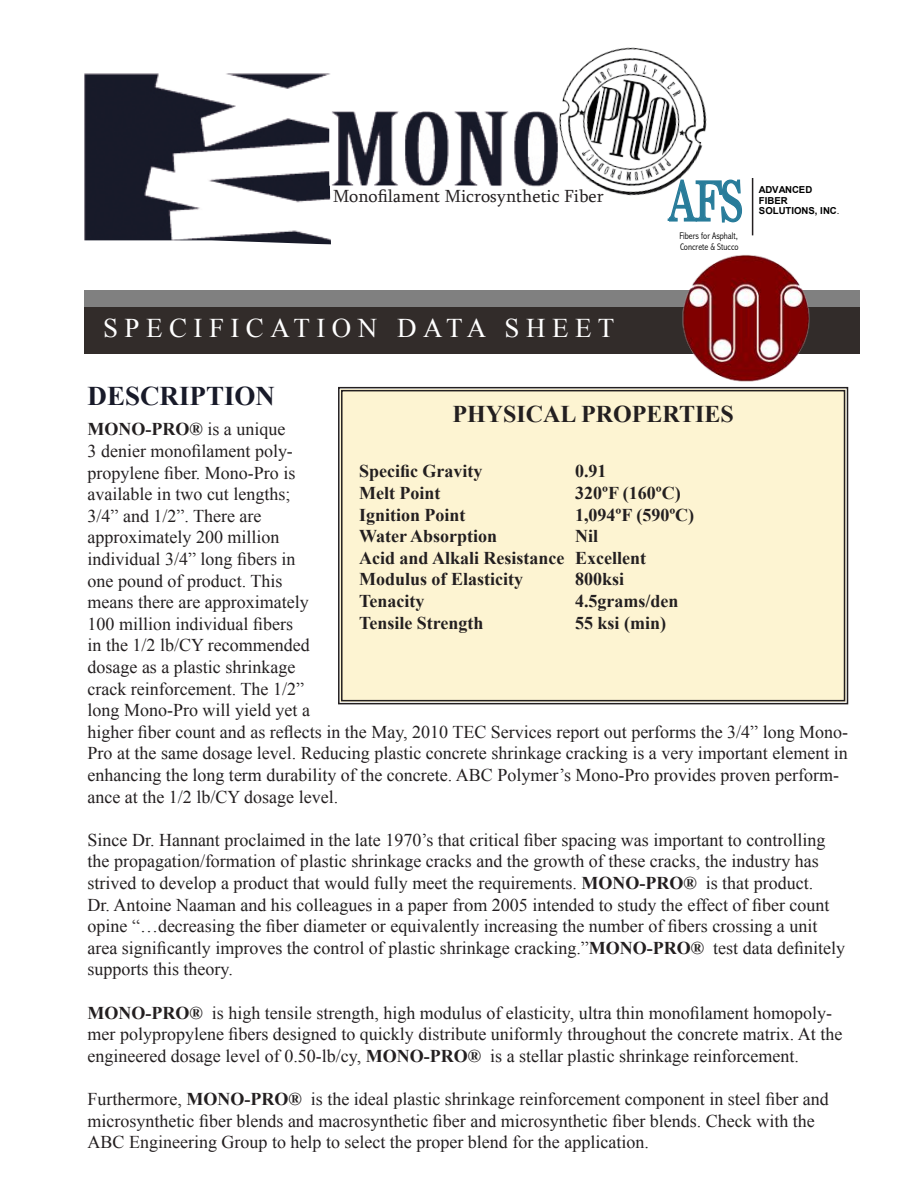
<style>
.page{position:relative;width:918px;height:1188px;background:#fff}
.page>*{position:absolute;margin:0;border:0;box-sizing:border-box;transform-origin:0 0}
.t1{font:27px "Times New Roman";letter-spacing:.24em;color:#fff}
.t2{font:700 27px "Times New Roman";color:#181a29}
.t3{font:700 24px "Times New Roman";color:#231f20}
.t4{font:18px/21.6px "Times New Roman";color:#231f20}
.t5{font:700 18px "Times New Roman";color:#231f20}
.t6{font:18px "Sylfaen";color:#231f20}
.t7{font:300 condensed 9.6px/10.9px "Abadi";color:#000}
.t8{font:700 9.6px/10.9px "Arial";color:#000}
.s1{font-weight:400}
.s2{font-weight:700}
</style>
<div class="page">
<hr style="left:752px;top:178px;width:1px;height:57px;background:#231f20">
<div style="left:84px;top:290px;width:776px;height:47px;background:#808080"></div>
<div style="left:84px;top:307px;width:776px;height:47px;background:#322c2a"></div>
<img style="left:682px;top:254px;width:128px;height:128px">
<div style="left:338px;top:386px;width:511px;height:319px;background:#fdf4d2"></div>
<div style="left:341px;top:390px;width:504px;height:311px;border:1px solid #231f20"></div>
<img style="left:84px;top:73px;width:247px;height:171px">
<img style="left:559px;top:47px;width:148px;height:149px">
<img style="left:329px;top:111px;width:229px;height:76px">
<svg style="left:668px;top:179px;width:75px;height:44px"></svg>
<p class="t6" style="left:333px;top:184px;width:272px">Monofilament Microsynthetic Fiber</p>
<p class="t1" style="left:103px;top:309px;width:513px">SPECIFICATION DATA SHEET</p>
<p class="t7" style="left:679px;top:230px;width:61px">Fibers for Asphalt,<br>Concrete &amp; Stucco</p>
<p class="t8" style="left:759px;top:184px;width:82px">ADVANCED<br>FIBER<br>SOLUTIONS, INC<span class="s1">.</span></p>
<p class="t2" style="left:88px;top:377px;width:189px">DESCRIPTION</p>
<p class="t4" style="left:88px;top:418px;width:762px"><span class="s2">MONO-PRO®</span> is a unique<br>3 denier monofilament poly-<br>propylene fiber. Mono-Pro is<br>available in two cut lengths;<br>3/4” and 1/2”. There are<br>approximately 200 million<br>individual 3/4” long fibers in<br>one pound of product. This<br>means there are approximately<br>100 million individual fibers<br>in the 1/2 lb/CY recommended<br>dosage as a plastic shrinkage<br>crack reinforcement. The 1/2”<br>long Mono-Pro will yield yet a<br>higher fiber count and as reflects in the May, 2010 TEC Services report out performs the 3/4” long Mono-Pro at the same dosage level. Reducing plastic concrete shrinkage cracking is a very important element in enhancing the long term durability of the concrete. ABC Polymer’s Mono-Pro provides proven perform&shy;ance at the 1/2 lb/CY dosage level.</p>
<p class="t4" style="left:88px;top:829px;width:759px">Since Dr. Hannant proclaimed in the late 1970’s that critical fiber spacing was important to controlling the propagation/formation of plastic shrinkage cracks and the growth of these cracks, the industry has strived to develop a product that would fully meet the requirements. <span class="s2">MONO-PRO®</span> is that product.<br>Dr. Antoine Naaman and his colleagues in a paper from 2005 intended to study the effect of fiber count opine “…decreasing the fiber diameter or equivalently increasing the number of fibers crossing a unit area significantly improves the control of plastic shrinkage cracking.”<span class="s2">MONO-PRO®</span> test data definitely supports this theory.</p>
<p class="t4" style="left:88px;top:1001px;width:756px"><span class="s2">MONO-PRO®</span> is high tensile strength, high modulus of elasticity, ultra thin monofilament homopoly&shy;mer polypropylene fibers designed to quickly distribute uniformly throughout the concrete matrix. At the engineered dosage level of 0.50-lb/cy, <span class="s2">MONO-PRO®</span> is a stellar plastic shrinkage reinforcement.</p>
<p class="t4" style="left:88px;top:1088px;width:743px">Furthermore, <span class="s2">MONO-PRO®</span> is the ideal plastic shrinkage reinforcement component in steel fiber and microsynthetic fiber blends and macrosynthetic fiber and microsynthetic fiber blends. Check with the<br>ABC Engineering Group to help to select the proper blend for the application.</p>
<p class="t3" style="left:453px;top:398px;width:283px">PHYSICAL PROPERTIES</p>
<p class="t5" style="left:359px;top:459px;width:125px">Specific Gravity</p>
<p class="t5" style="left:575px;top:459px;width:33px">0.91</p>
<p class="t5" style="left:359px;top:481px;width:83px">Melt Point</p>
<p class="t5" style="left:575px;top:481px;width:107px">320ºF (160ºC)</p>
<p class="t5" style="left:359px;top:502px;width:108px">Ignition Point</p>
<p class="t5" style="left:575px;top:502px;width:121px">1,094ºF (590ºC)</p>
<p class="t5" style="left:359px;top:524px;width:140px">Water Absorption</p>
<p class="t5" style="left:575px;top:524px;width:25px">Nil</p>
<p class="t5" style="left:359px;top:545px;width:288px">Acid and Alkali Resistance Excellent</p>
<p class="t5" style="left:359px;top:567px;width:166px">Modulus of Elasticity</p>
<p class="t5" style="left:575px;top:567px;width:51px">800ksi</p>
<p class="t5" style="left:359px;top:589px;width:67px">Tenacity</p>
<p class="t5" style="left:575px;top:589px;width:105px">4.5grams/den</p>
<p class="t5" style="left:359px;top:610px;width:126px">Tensile Strength</p>
<p class="t5" style="left:575px;top:610px;width:93px">55 ksi (min)</p>
</div>
